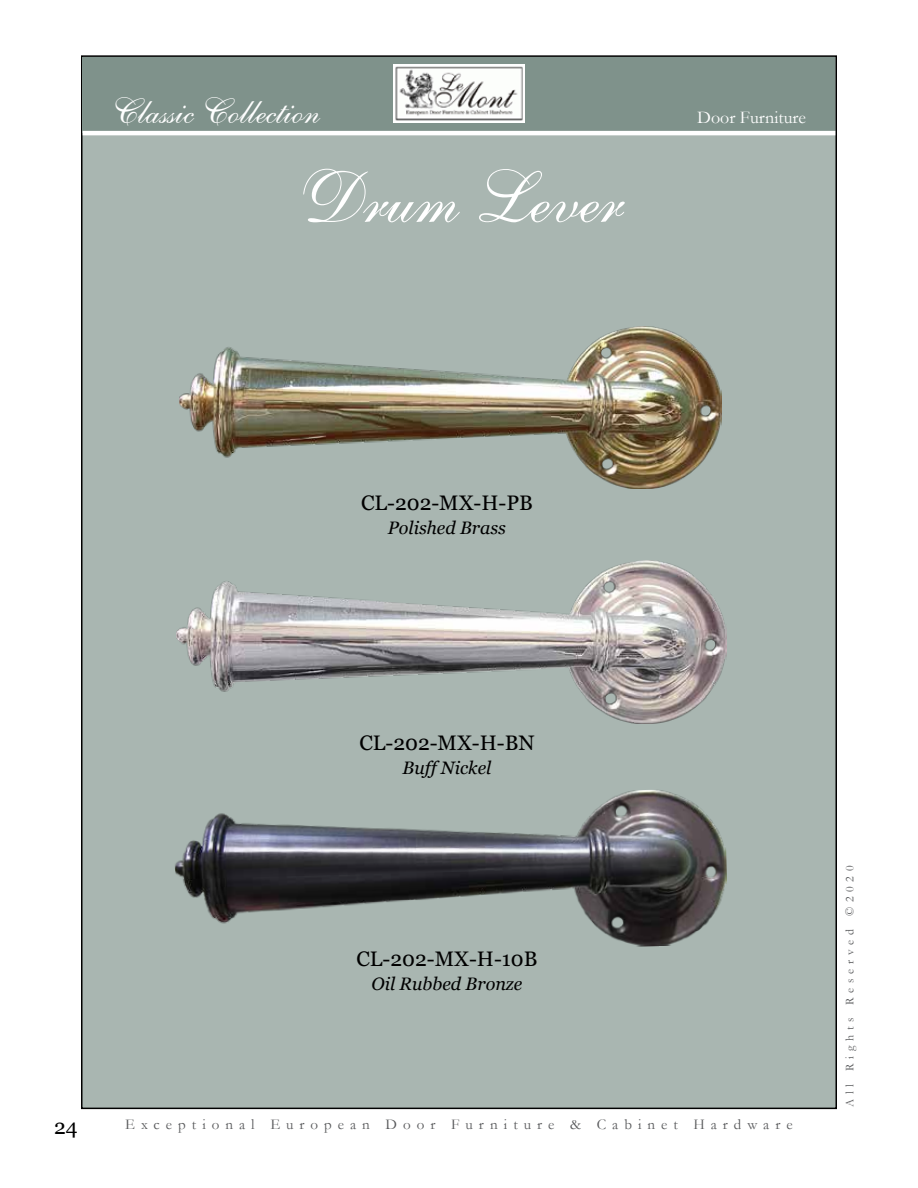
<style>
.page{position:relative;width:918px;height:1188px;background:#fff}
.page>*{position:absolute;margin:0;border:0;box-sizing:border-box;transform-origin:0 0}
.t1{font:72px "English 111 Vivace BT";color:#fff}
.t2{font:36px "English 111 Vivace BT";color:#fff}
.t3{font:21px "Georgia";color:#000}
.t4{font:21px "Georgia";color:#000101}
.t5{font:italic 18px "Georgia";color:#000}
.t6{font:18px "Garamond";color:#fff}
.t7{font:15px "Garamond";letter-spacing:.4em;color:#58595b}
.t8{font:12px "Garamond";letter-spacing:.4em;color:#58595b}
</style>
<div class="page">
<div style="left:82px;top:56px;width:754px;height:1052px;background:#a9b6b1"></div>
<div style="left:83px;top:57px;width:752px;height:76px;background:#7f928b"></div>
<hr style="left:83px;top:131px;width:752px;height:4px;background:#fff">
<img style="left:394px;top:65px;width:130px;height:58px">
<img style="left:179px;top:327px;width:542px;height:161px">
<img style="left:176px;top:560px;width:550px;height:164px">
<img style="left:175px;top:790px;width:552px;height:157px">
<h2 class="t2" style="left:111px;top:88px;width:210px">Classic Collection</h2>
<h1 class="t1" style="left:301px;top:154px;width:324px">Drum Lever</h1>
<p class="t6" style="left:697px;top:105px;width:110px">Door Furniture</p>
<h3 class="t3" style="left:361px;top:490px;width:173px">CL-202-MX-H-PB</h3>
<p class="t5" style="left:388px;top:516px;width:120px">Polished Brass</p>
<h3 class="t3" style="left:359px;top:730px;width:177px">CL-202-MX-H-BN</h3>
<p class="t5" style="left:403px;top:756px;width:90px">Buff Nickel</p>
<h3 class="t3" style="left:356px;top:946px;width:183px">CL-202-MX-H-10B</h3>
<p class="t5" style="left:372px;top:972px;width:152px">Oil Rubbed Bronze</p>
<h3 class="t4" style="left:54px;top:1114px;width:25px">24</h3>
<p class="t7" style="left:125px;top:1114px;width:669px">Exceptional European Door Furniture &amp; Cabinet Hardware</p>
<p class="t8" style="left:842px;top:1107px;width:243px;rotate:-90deg">All Rights Reserved ©2020</p>
</div>
